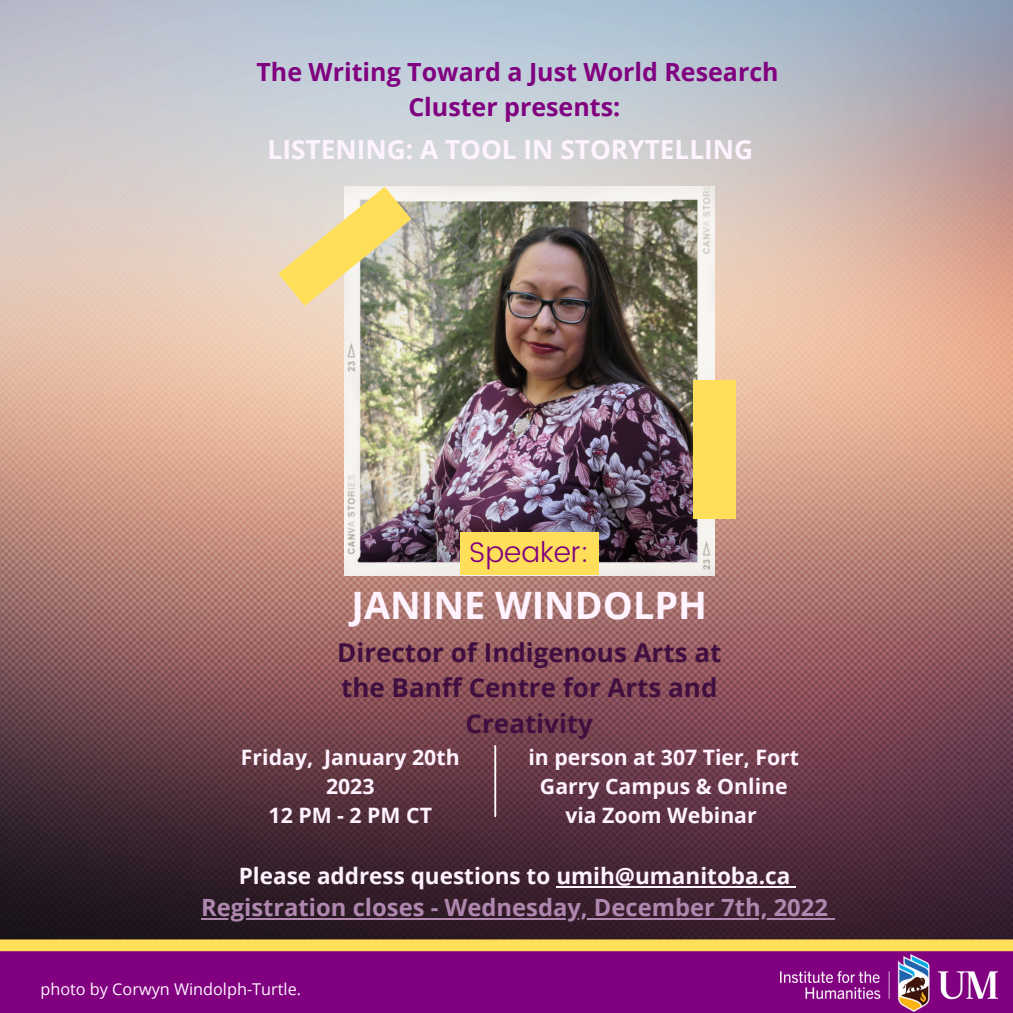
<style>
.page{position:relative;width:1013px;height:1013px;background:#fff}
.page>*{position:absolute;margin:0;border:0;box-sizing:border-box;transform-origin:0 0}
.t1{font:700 37.75px "Open Sans";color:#fff3ff}
.t2{font:300 28.38px "Poppins";color:#800080}
.t3{font:700 26.25px "Open Sans";color:#fff3ff}
.t4{font:700 26px/35.6px "Open Sans";color:#400f40;text-align:center}
.t5{font:700 25px/34.8px "Open Sans";color:#800080;text-align:center}
.t6{font:700 23.75px "Open Sans";color:#af87af}
.t7{font:700 22.5px "Open Sans";color:#fff3ff}
.t8{font:700 21.25px/29px "Open Sans";color:#fff3ff;text-align:center}
.t9{font:16.25px "Open Sans";color:#fff3ff}
</style>
<div class="page">
<img style="left:0;top:0;width:1012px;height:939px">
<img style="left:344px;top:186px;width:370px;height:389px">
<svg style="left:278px;top:186px;width:133px;height:120px;background:#e2d29c"></svg>
<div style="left:693px;top:381px;width:42px;height:137px;background:#ffde59"></div>
<div style="left:460px;top:533px;width:138px;height:42px;background:#ffde59"></div>
<hr style="left:494px;top:746px;width:2px;height:70px;background:#fff">
<svg style="left:0;top:939px;width:1012px;height:73px;background:#982b77"></svg>
<img style="left:780px;top:954px;width:217px;height:57px">
<hr style="left:556px;top:885px;width:234px;height:2px;background:#fff3ff">
<svg style="left:790px;top:885px;width:6px;height:2px"></svg>
<hr style="left:201px;top:917px;width:627px;height:2px;background:#af87af">
<svg style="left:828px;top:917px;width:6px;height:2px"></svg>
<p class="t5" style="left:256px;top:54px;width:523px">The Writing Toward a Just World Research<br>Cluster presents:</p>
<p class="t3" style="left:267px;top:131px;width:487px">LISTENING: A TOOL IN STORYTELLING</p>
<h2 class="t2" style="left:469px;top:535px;width:121px">Speaker:</h2>
<h1 class="t1" style="left:351px;top:579px;width:357px">JANINE WINDOLPH</h1>
<p class="t4" style="left:337px;top:633px;width:385px">Director of Indigenous Arts at the Banff Centre for Arts and<br>Creativity</p>
<p class="t8" style="left:241px;top:742px;width:220px">Friday, January 20th<br>2023<br>12PM-2PMCT</p>
<p class="t8" style="left:528px;top:742px;width:272px">in person at 307 Tier, Fort<br>Garry Campus &amp; Online via Zoom Webinar</p>
<p class="t7" style="left:239px;top:859px;width:553px">Please address questions to umih@umanitoba.ca</p>
<p class="t6" style="left:201px;top:890px;width:628px">Registration closes - Wednesday, December 7th, 2022</p>
<p class="t9" style="left:40px;top:977px;width:262px">photo by Corwyn Windolph-Turtle.</p>
</div>
